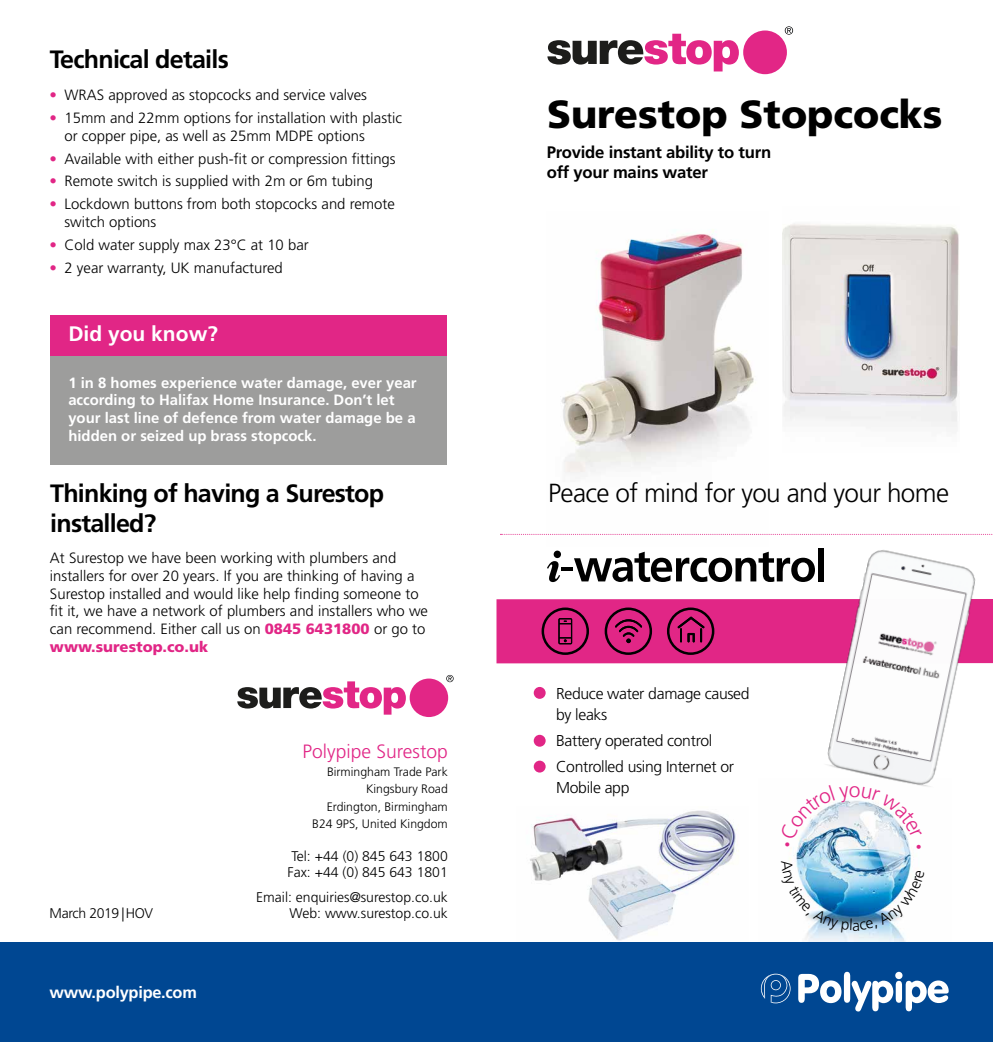
<style>
.page{position:relative;width:993px;height:1042px;background:#fff}
.page>*{position:absolute;margin:0;border:0;box-sizing:border-box;transform-origin:0 0}
.t1{font:900 39.2px "Frutiger LT";color:#000}
.t2{font:300 26.07px "Frutiger LT";letter-spacing:-.025em;color:#000}
.t3{font:700 25.03px/30.1px "Frutiger LT";letter-spacing:-.03em;color:#000}
.t4{font:700 21px "Frutiger LT";color:#fff}
.t5{font:300 19.25px "Frutiger LT";color:#e12686}
.t6{font:700 16.62px/19.4px "Frutiger LT";letter-spacing:-.015em;color:#000}
.t7{font:700 16.28px "Frutiger LT";letter-spacing:-.015em;color:#fff}
.t8{font:300 15.75px/21px "Frutiger LT";letter-spacing:-.02em;color:#000}
.t9{font:300 14.88px/17.8px "Frutiger LT";color:#000}
.t10{font:700 14.88px/17.8px "Frutiger LT";color:#fff}
.t11{font:300 14px/15.8px "Frutiger LT";color:#000}
.t12{font:300 14px "Frutiger LT";letter-spacing:-.025em;color:#000}
.t13{font:300 12.25px/17.5px "Frutiger LT";color:#000;text-align:right}
.s1{color:#e12686}
.s2{font-weight:900;color:#e12686}
</style>
<div class="page">
<img style="left:757px;top:849px;width:194px;height:94px">
<svg style="left:547px;top:34px;width:191px;height:37px"></svg>
<div style="left:743px;top:31px;width:43px;height:43px;background:#e22686;border-radius:50%"></div>
<svg style="left:784px;top:26px;width:8px;height:9px"></svg>
<img style="left:546px;top:230px;width:219px;height:304px">
<img style="left:782px;top:223px;width:176px;height:204px">
<img style="left:516px;top:810px;width:232px;height:133px">
<div style="left:0;top:943px;width:992px;height:99px;background:#004792"></div>
<div style="left:50px;top:355px;width:396px;height:109px;background:#9d9d9c"></div>
<div style="left:50px;top:315px;width:397px;height:40px;background:#e12686"></div>
<div style="left:496px;top:599px;width:496px;height:64px;background:#e12686"></div>
<svg style="left:237px;top:681px;width:169px;height:33px"></svg>
<div style="left:409px;top:678px;width:39px;height:39px;background:#e22686;border-radius:50%"></div>
<svg style="left:446px;top:675px;width:7px;height:7px"></svg>
<svg style="left:760px;top:973px;width:30px;height:30px"></svg>
<svg style="left:798px;top:972px;width:150px;height:39px"></svg>
<svg style="left:547px;top:550px;width:259px;height:32px"></svg>
<svg style="left:615px;top:619px;width:26px;height:24px"></svg>
<svg style="left:677px;top:617px;width:27px;height:25px"></svg>
<div style="left:666px;top:607px;width:48px;height:48px;border:3px solid #000;border-radius:50%"></div>
<div style="left:604px;top:607px;width:47px;height:48px;border:3px solid #000;border-radius:50%"></div>
<div style="left:541px;top:607px;width:47px;height:48px;border:3px solid #000;border-radius:50%"></div>
<svg style="left:558px;top:618px;width:14px;height:26px"></svg>
<img style="left:806px;top:533px;width:186px;height:254px">
<svg style="left:500px;top:534px;width:493px;height:1px"></svg>
<div style="left:533px;top:687px;width:12px;height:12px;background:#e12686;border-radius:50%"></div>
<div style="left:533px;top:735px;width:12px;height:12px;background:#e12686;border-radius:50%"></div>
<div style="left:533px;top:760px;width:12px;height:12px;background:#e12686;border-radius:50%"></div>
<svg style="left:797px;top:785px;width:124px;height:64px"></svg>
<img style="left:781px;top:860px;width:143px;height:73px">
<h3 class="t3" style="left:50px;top:45px;width:180px">Technical details</h3>
<p class="t9" style="left:50px;top:86px;width:319px"><span class="s1">•</span> WRAS approved as stopcocks and service valves</p>
<p class="t9" style="left:64px;top:109px;width:339px;text-indent:-15px"><span class="s1">•</span> 15mm and 22mm options for installation with plastic or copper pipe, as well as 25mm MDPE options</p>
<p class="t9" style="left:50px;top:150px;width:347px"><span class="s1">•</span> Available with either push-fit or compression fittings</p>
<p class="t9" style="left:50px;top:172px;width:325px"><span class="s1">•</span> Remote switch is supplied with 2m or 6m tubing</p>
<p class="t9" style="left:64px;top:195px;width:332px;text-indent:-15px"><span class="s1">•</span> Lockdown buttons from both stopcocks and remote switch options</p>
<p class="t9" style="left:50px;top:236px;width:260px"><span class="s1">•</span> Cold water supply max 23°C at 10 bar</p>
<p class="t9" style="left:50px;top:259px;width:235px"><span class="s1">•</span> 2 year warranty, UK manufactured</p>
<h3 class="t4" style="left:68px;top:322px;width:151px">Did you know?</h3>
<p class="t10" style="left:68px;top:374px;width:350px">1 in 8 homes experience water damage, ever year according to Halifax Home Insurance. Don’t let your last line of defence from water damage be a hidden or seized up brass stopcock.</p>
<h3 class="t3" style="left:50px;top:478px;width:335px">Thinking of having a Surestop installed?</h3>
<p class="t9" style="left:50px;top:549px;width:379px">At Surestop we have been working with plumbers and installers for over 20 years. If you are thinking of having a Surestop installed and would like help finding someone to fit it, we have a network of plumbers and installers who we can recommend. Either call us on <span class="s2">0845 6431800</span> or go to <span class="s2">www.surestop.co.uk</span></p>
<p class="t12" style="left:50px;top:905px;width:105px">March 2019 | HOV</p>
<p class="t7" style="left:50px;top:982px;width:149px">www.polypipe.com</p>
<p class="t5" style="left:302px;top:741px;width:147px">Polypipe Surestop</p>
<p class="t13" style="left:312px;top:763px;width:137px">Birmingham Trade Park<br>Kingsbury Road<br>Erdington, Birmingham<br>B24 9PS, United Kingdom</p>
<p class="t11" style="left:287px;top:848px;width:162px">Tel: +44 (0) 845 643 1800<br>Fax: +44 (0) 845 643 1801</p>
<p class="t11" style="left:256px;top:890px;width:193px;text-align:right">Email: enquiries@surestop.co.uk<br>Web: www.surestop.co.uk</p>
<h1 class="t1" style="left:547px;top:91px;width:397px">Surestop Stopcocks</h1>
<p class="t6" style="left:546px;top:143px;width:226px">Provide instant ability to turn off your mains water</p>
<h2 class="t2" style="left:548px;top:478px;width:402px">Peace of mind for you and your home</h2>
<p class="t8" style="left:556px;top:683px;width:195px">Reduce water damage caused by leaks</p>
<p class="t8" style="left:556px;top:727px;width:179px;line-height:25.9px">Battery operated control<br>Controlled using Internet or</p>
<p class="t8" style="left:556px;top:777px;width:75px">Mobile app</p>
</div>
